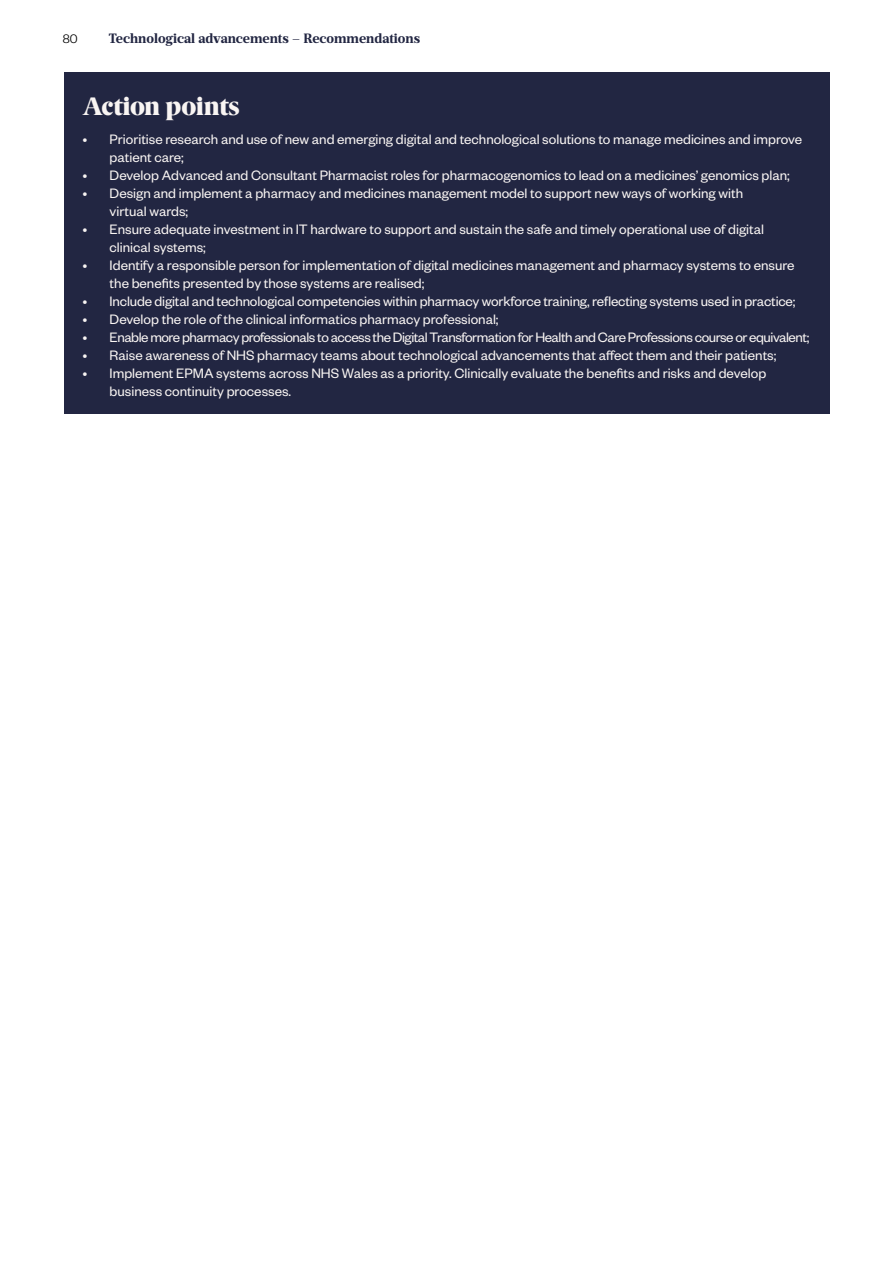
<style>
.page{position:relative;width:893px;height:1263px;background:#fff}
.page>*{position:absolute;margin:0;border:0;box-sizing:border-box;transform-origin:0 0}
.t1{font:900 25.5px "Berlingske Serif";letter-spacing:-.015em;color:#f9f5f3}
.t2{font:15px/18px "Founders Grotesk";color:#f9f5f3}
.t3{font:15px "Founders Grotesk";letter-spacing:-.03em;color:#f9f5f3}
.t4{font:700 13.5px "Prumo Text";color:#222642}
.t5{font:300 13.5px "Founders Grotesk";color:#000}
</style>
<div class="page">
<div style="left:64px;top:72px;width:765px;height:342px;background:#222642"></div>
<p class="t5" style="left:63px;top:31px;width:16px">80</p>
<p class="t4" style="left:109px;top:31px;width:313px">Technological advancements – Recommendations</p>
<h1 class="t1" style="left:83px;top:85px;width:158px">Action points</h1>
<p class="t2" style="left:110px;top:129px;width:694px;text-indent:-27px">• Prioritise research and use of new and emerging digital and technological solutions to manage medicines and improve patient care;</p>
<p class="t2" style="left:83px;top:165px;width:709px">• Develop Advanced and Consultant Pharmacist roles for pharmacogenomics to lead on a medicines’ genomics plan;</p>
<p class="t2" style="left:110px;top:183px;width:635px;text-indent:-27px">• Design and implement a pharmacy and medicines management model to support new ways of working with virtual wards;</p>
<p class="t2" style="left:110px;top:219px;width:656px;text-indent:-27px">• Ensure adequate investment in IT hardware to support and sustain the safe and timely operational use of digital clinical systems;</p>
<p class="t2" style="left:110px;top:255px;width:686px;text-indent:-27px">• Identify a responsible person for implementation of digital medicines management and pharmacy systems to ensure the benefits presented by those systems are realised;</p>
<p class="t2" style="left:83px;top:291px;width:714px">• Include digital and technological competencies within pharmacy workforce training, reflecting systems used in practice;</p>
<p class="t2" style="left:83px;top:309px;width:417px">• Develop the role of the clinical informatics pharmacy professional;</p>
<p class="t3" style="left:83px;top:328px;width:728px">• Enable more pharmacy professionals to access the Digital Transformation for Health and Care Professions course or equivalent;</p>
<p class="t2" style="left:83px;top:345px;width:695px">• Raise awareness of NHS pharmacy teams about technological advancements that affect them and their patients;</p>
<p class="t2" style="left:110px;top:363px;width:658px;text-indent:-27px">• Implement EPMA systems across NHS Wales as a priority. Clinically evaluate the benefits and risks and develop business continuity processes.</p>
</div>
